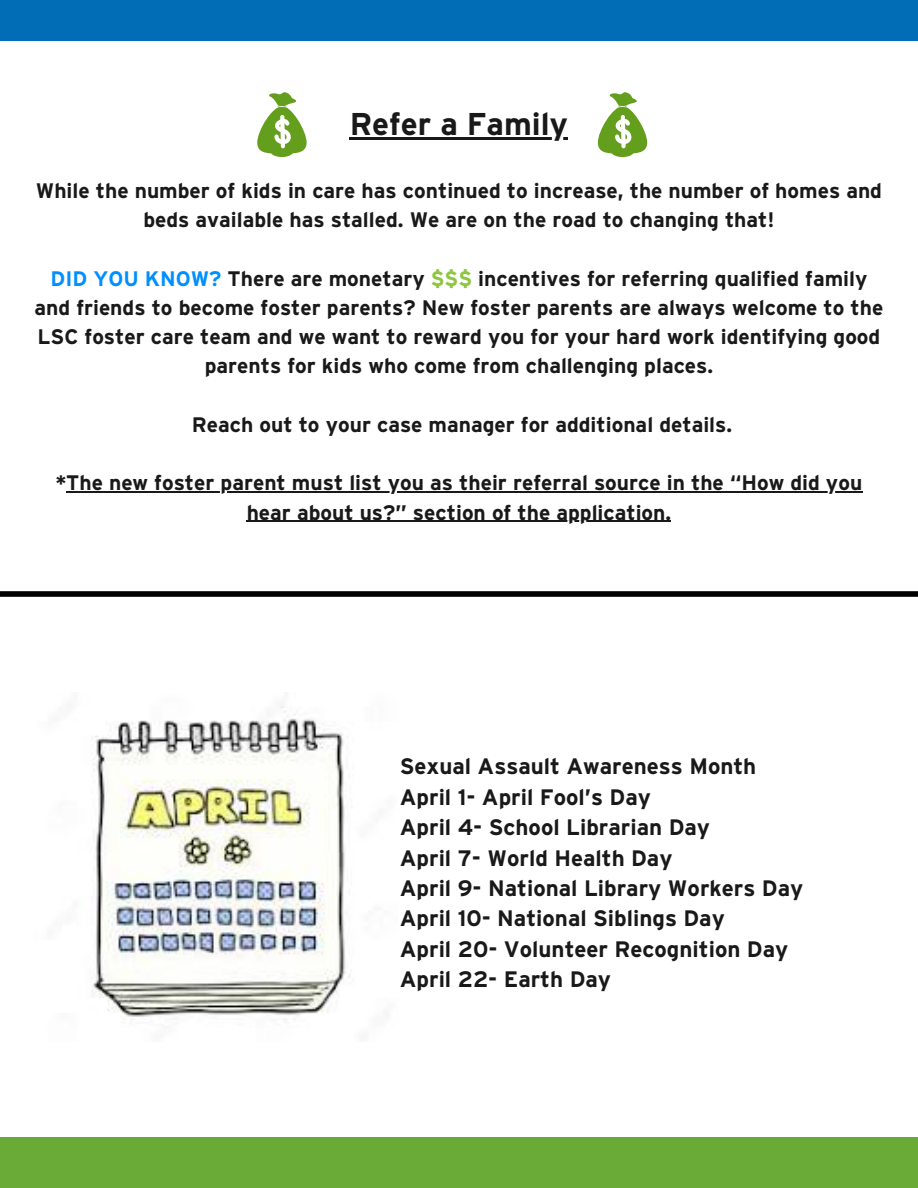
<style>
.page{position:relative;width:918px;height:1188px;background:#fff}
.page>*{position:absolute;margin:0;border:0;box-sizing:border-box;transform-origin:0 0}
.t1{font:700 31.5px "Interstate";color:#191919}
.t2{font:700 22.35px/30.5px "Interstate";color:#191919}
.t3{font:700 21px/29.2px "Interstate";color:#191919;text-align:center}
.s1{color:#008fff}
.s2{color:#8dc73e}
</style>
<div class="page">
<hr style="left:350px;top:137px;width:218px;height:2px;background:#191919">
<hr style="left:66px;top:491px;width:796px;height:2px;background:#191919">
<hr style="left:247px;top:521px;width:424px;height:1px;background:#191919">
<svg style="left:598px;top:92px;width:49px;height:65px"></svg>
<svg style="left:257px;top:92px;width:50px;height:65px"></svg>
<div style="left:0;top:591px;width:918px;height:6px;background:#000"></div>
<div style="left:0;top:0;width:918px;height:41px;background:#006db6"></div>
<div style="left:0;top:1137px;width:918px;height:51px;background:#6aaa37"></div>
<img style="left:91px;top:704px;width:259px;height:317px">
<h1 class="t1" style="left:350px;top:106px;width:220px">Refer a Family</h1>
<p class="t3" style="left:36px;top:176px;width:848px">While the number of kids in care has continued to increase, the number of homes and beds available has stalled. We are on the road to changing that!</p>
<p class="t3" style="left:35px;top:263px;width:850px"><span class="s1">DID YOU KNOW?</span> There are monetary <span class="s2">$$$</span> incentives for referring qualified family and friends to become foster parents? New foster parents are always welcome to the LSC foster care team and we want to reward you for your hard work identifying good parents for kids who come from challenging places.</p>
<p class="t3" style="left:192px;top:410px;width:542px">Reach out to your case manager for additional details.</p>
<p class="t3" style="left:56px;top:468px;width:808px">*The new foster parent must list you as their referral source in the “How did you hear about us?” section of the application.</p>
<p class="t2" style="left:400px;top:751px;width:405px">Sexual Assault Awareness Month<br>April 1- April Fool’s Day<br>April 4- School Librarian Day<br>April 7- World Health Day<br>April 9- National Library Workers Day<br>April 10- National Siblings Day<br>April 20- Volunteer Recognition Day<br>April 22- Earth Day</p>
</div>
